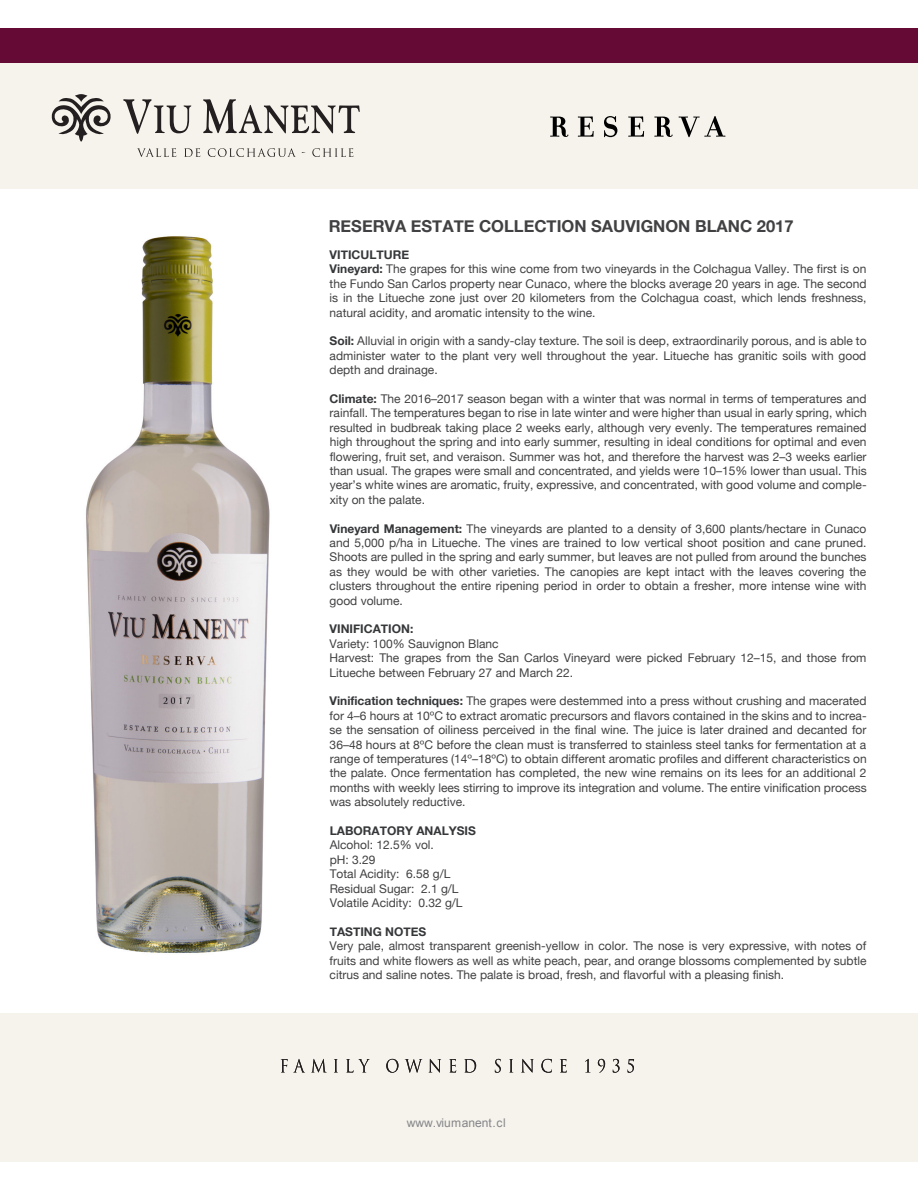
<style>
.page{position:relative;width:918px;height:1188px;background:#fff}
.page>*{position:absolute;margin:0;border:0;box-sizing:border-box;transform-origin:0 0}
.t1{font:700 16.5px "Helvetica Neue";color:#414042}
.t2{font:12px/14.4px "Helvetica Neue";color:#414042;text-align:justify}
.t3{font:700 12px "Helvetica Neue";color:#353739}
.t4{font:12px "Arial";color:#86868a}
.s1{font-weight:700;color:#353739}
</style>
<div class="page">
<img style="left:86px;top:236px;width:184px;height:717px">
<div style="left:0;top:28px;width:918px;height:36px;background:#650a34"></div>
<div style="left:0;top:64px;width:918px;height:125px;background:#f5f3eb"></div>
<div style="left:0;top:1013px;width:918px;height:148px;background:#f5f3eb"></div>
<svg style="left:51px;top:94px;width:60px;height:48px"></svg>
<svg style="left:123px;top:99px;width:68px;height:35px"></svg>
<svg style="left:203px;top:99px;width:157px;height:34px"></svg>
<svg style="left:137px;top:148px;width:39px;height:9px"></svg>
<svg style="left:184px;top:148px;width:16px;height:9px"></svg>
<svg style="left:208px;top:148px;width:88px;height:9px"></svg>
<svg style="left:312px;top:148px;width:41px;height:9px"></svg>
<svg style="left:281px;top:1059px;width:23px;height:13px"></svg>
<svg style="left:312px;top:1059px;width:14px;height:13px"></svg>
<svg style="left:334px;top:1059px;width:4px;height:13px"></svg>
<svg style="left:346px;top:1059px;width:24px;height:14px"></svg>
<svg style="left:386px;top:1059px;width:12px;height:14px"></svg>
<svg style="left:405px;top:1059px;width:17px;height:14px"></svg>
<svg style="left:429px;top:1059px;width:12px;height:14px"></svg>
<svg style="left:449px;top:1059px;width:7px;height:14px"></svg>
<svg style="left:464px;top:1059px;width:12px;height:14px"></svg>
<svg style="left:495px;top:1059px;width:6px;height:14px"></svg>
<svg style="left:509px;top:1059px;width:4px;height:13px"></svg>
<svg style="left:521px;top:1059px;width:13px;height:14px"></svg>
<svg style="left:541px;top:1059px;width:11px;height:14px"></svg>
<svg style="left:560px;top:1059px;width:7px;height:14px"></svg>
<svg style="left:585px;top:1059px;width:4px;height:13px"></svg>
<svg style="left:598px;top:1059px;width:7px;height:14px"></svg>
<svg style="left:613px;top:1059px;width:7px;height:14px"></svg>
<svg style="left:628px;top:1059px;width:6px;height:14px"></svg>
<svg style="left:550px;top:116px;width:18px;height:21px"></svg>
<svg style="left:578px;top:116px;width:16px;height:21px"></svg>
<svg style="left:604px;top:116px;width:13px;height:21px"></svg>
<svg style="left:628px;top:116px;width:16px;height:21px"></svg>
<svg style="left:654px;top:116px;width:19px;height:21px"></svg>
<svg style="left:679px;top:116px;width:46px;height:21px"></svg>
<h1 class="t1" style="left:329px;top:213px;width:466px">RESERVA ESTATE COLLECTION SAUVIGNON BLANC 2017</h1>
<p class="t2" style="left:330px;top:248px;width:539px;text-align:left"><span class="s1">VITICULTURE<br>Vineyard:</span> The grapes for this wine come from two vineyards in the Colchagua Valley. The first is on the Fundo San Carlos property near Cunaco, where the blocks average 20 years in age. The second is in the Litueche zone just over 20 kilometers from the Colchagua coast, which lends freshness, natural acidity, and aromatic intensity to the wine.</p>
<p class="t2" style="left:330px;top:335px;width:538px"><span class="s1">Soil:</span> Alluvial in origin with a sandy-clay texture. The soil is deep, extraordinarily porous, and is able to administer water to the plant very well throughout the year. Litueche has granitic soils with good depth and drainage.</p>
<p class="t2" style="left:330px;top:392px;width:539px"><span class="s1">Climate:</span> The 2016–2017 season began with a winter that was normal in terms of temperatures and rainfall. The temperatures began to rise in late winter and were higher than usual in early spring, which resulted in budbreak taking place 2 weeks early, although very evenly. The temperatures remained high throughout the spring and into early summer, resulting in ideal conditions for optimal and even flowering, fruit set, and veraison. Summer was hot, and therefore the harvest was 2–3 weeks earlier than usual. The grapes were small and concentrated, and yields were 10–15% lower than usual. This year’s white wines are aromatic, fruity, expressive, and concentrated, with good volume and comple&shy;xity on the palate.</p>
<p class="t2" style="left:330px;top:522px;width:539px"><span class="s1">Vineyard Management:</span> The vineyards are planted to a density of 3,600 plants/hectare in Cunaco and 5,000 p/ha in Litueche. The vines are trained to low vertical shoot position and cane pruned.<br>Shoots are pulled in the spring and early summer, but leaves are not pulled from around the bunches as they would be with other varieties. The canopies are kept intact with the leaves covering the clusters throughout the entire ripening period in order to obtain a fresher, more intense wine with good volume.</p>
<p class="t3" style="left:330px;top:620px;width:85px">VINIFICATION:</p>
<p class="t2" style="left:330px;top:637px;width:538px;text-align:left">Variety: 100% Sauvignon Blanc<br>Harvest: The grapes from the San Carlos Vineyard were picked February 12–15, and those from<br>Litueche between February 27 and March 22.</p>
<p class="t2" style="left:330px;top:695px;width:539px"><span class="s1">Vinification techniques:</span> The grapes were destemmed into a press without crushing and macerated for 4–6 hours at 10ºC to extract aromatic precursors and flavors contained in the skins and to increa&shy;se the sensation of oiliness perceived in the final wine. The juice is later drained and decanted for 36–48 hours at 8ºC before the clean must is transferred to stainless steel tanks for fermentation at a range of temperatures (14º–18ºC) to obtain different aromatic profiles and different characteristics on the palate. Once fermentation has completed, the new wine remains on its lees for an additional 2 months with weekly lees stirring to improve its integration and volume. The entire vinification process was absolutely reductive.</p>
<p class="t3" style="left:330px;top:821px;width:148px">LABORATORY ANALYSIS</p>
<p class="t2" style="left:330px;top:839px;width:134px;text-align:left">Alcohol: 12.5% vol.<br>pH: 3.29<br>Total Acidity: 6.58 g/L<br>Residual Sugar: 2.1 g/L<br>Volatile Acidity: 0.32 g/L</p>
<p class="t3" style="left:330px;top:922px;width:98px">TASTING NOTES</p>
<p class="t2" style="left:330px;top:939px;width:539px">Very pale, almost transparent greenish-yellow in color. The nose is very expressive, with notes of fruits and white flowers as well as white peach, pear, and orange blossoms complemented by subtle citrus and saline notes. The palate is broad, fresh, and flavorful with a pleasing finish.</p>
<p class="t4" style="left:407px;top:1115px;width:101px">www.viumanent.cl</p>
</div>
